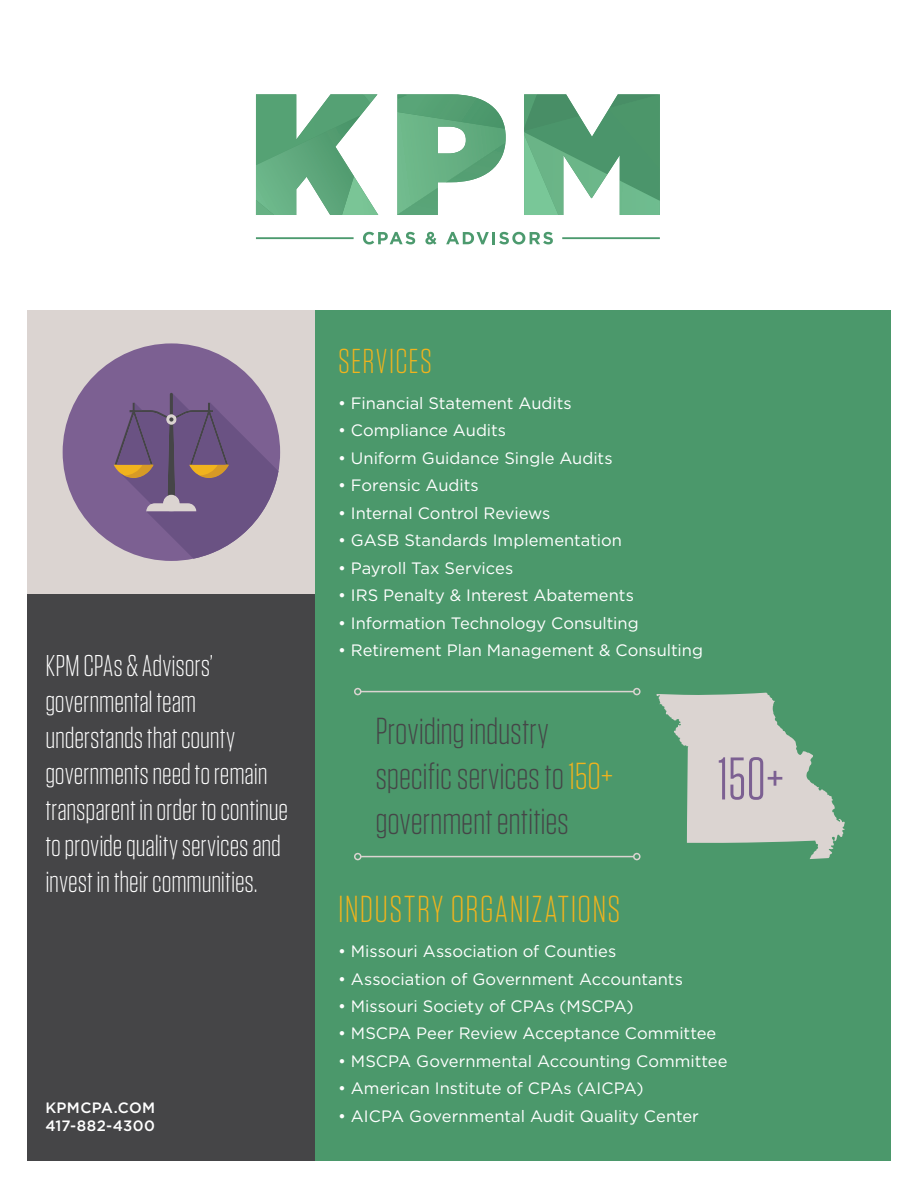
<style>
.page{position:relative;width:918px;height:1188px;background:#fff}
.page>*{position:absolute;margin:0;border:0;box-sizing:border-box;transform-origin:0 0}
.t1{font:60px "Tungsten Narrow";color:#7c6092}
.t2{font:300 37.5px/45px "Tungsten";letter-spacing:-.005em;color:#454547}
.t3{font:300 37.5px "Tungsten";letter-spacing:.035em;color:#f1b31d}
.t4{font:300 34.5px "Tungsten";letter-spacing:.035em;color:#f1b31d}
.t5{font:300 30px/36px "Tungsten";letter-spacing:-.005em;color:#fff}
.t6{font:16.5px "Gotham HTF";color:#fff}
.t7{font:500 15px "Gotham HTF";letter-spacing:.02em;color:#fff}
.s1{color:#f1b31d}
</style>
<div class="page">
<div style="left:315px;top:310px;width:576px;height:851px;background:#4b986b"></div>
<div style="left:27px;top:594px;width:288px;height:567px;background:#454547"></div>
<div style="left:27px;top:310px;width:288px;height:284px;background:#dbd4d1"></div>
<hr style="left:361px;top:691px;width:273px;height:1px;background:#dbd4d1">
<div style="left:354px;top:688px;width:8px;height:7px;border:2px solid #dbd4d1;border-radius:50%"></div>
<div style="left:633px;top:688px;width:8px;height:7px;border:2px solid #dbd4d1;border-radius:50%"></div>
<svg style="left:656px;top:693px;width:189px;height:166px"></svg>
<hr style="left:361px;top:856px;width:273px;height:1px;background:#dbd4d1">
<div style="left:354px;top:853px;width:8px;height:7px;border:2px solid #dbd4d1;border-radius:50%"></div>
<div style="left:633px;top:853px;width:8px;height:7px;border:2px solid #dbd4d1;border-radius:50%"></div>
<div style="left:63px;top:343px;width:217px;height:218px;background:#7c6092;border-radius:50%"></div>
<hr style="left:170px;top:393px;width:3px;height:28px;background:#454547;border-radius:2px">
<svg style="left:114px;top:394px;width:165px;height:165px"></svg>
<svg style="left:363px;top:232px;width:52px;height:12px"></svg>
<svg style="left:425px;top:232px;width:12px;height:13px"></svg>
<svg style="left:446px;top:232px;width:107px;height:12px"></svg>
<svg style="left:256px;top:237px;width:98px;height:2px"></svg>
<svg style="left:562px;top:237px;width:98px;height:2px"></svg>
<svg style="left:524px;top:94px;width:136px;height:121px"></svg>
<svg style="left:397px;top:94px;width:109px;height:121px"></svg>
<svg style="left:256px;top:94px;width:122px;height:121px"></svg>
<p class="t5" style="left:45px;top:648px;width:244px">KPM CPAs &amp; Advisors’ governmental team understands that county governments need to remain transparent in order to continue to provide quality services and invest in their communities.</p>
<p class="t7" style="left:45px;top:1100px;width:111px">KPMCPA.COM</p>
<p class="t7" style="left:45px;top:1118px;width:111px">417-882-4300</p>
<p class="t4" style="left:338px;top:344px;width:95px">SERVICES</p>
<p class="t6" style="left:338px;top:394px;width:235px">• Financial Statement Audits</p>
<p class="t6" style="left:338px;top:421px;width:170px">• Compliance Audits</p>
<p class="t6" style="left:338px;top:449px;width:276px">• Uniform Guidance Single Audits</p>
<p class="t6" style="left:338px;top:476px;width:142px">• Forensic Audits</p>
<p class="t6" style="left:338px;top:504px;width:214px">• Internal Control Reviews</p>
<p class="t6" style="left:338px;top:531px;width:285px">• GASB Standards Implementation</p>
<p class="t6" style="left:338px;top:559px;width:177px">• Payroll Tax Services</p>
<p class="t6" style="left:338px;top:586px;width:297px">• IRS Penalty &amp; Interest Abatements</p>
<p class="t6" style="left:338px;top:614px;width:302px">• Information Technology Consulting</p>
<p class="t6" style="left:338px;top:641px;width:367px">• Retirement Plan Management &amp; Consulting</p>
<p class="t2" style="left:375px;top:709px;width:239px">Providing industry specific services to <span class="s1">150+ </span>government entities</p>
<p class="t1" style="left:718px;top:749px;width:67px">150+</p>
<p class="t3" style="left:338px;top:890px;width:284px">INDUSTRY ORGANIZATIONS</p>
<p class="t6" style="left:338px;top:942px;width:280px">• Missouri Association of Counties</p>
<p class="t6" style="left:338px;top:970px;width:346px">• Association of Government Accountants</p>
<p class="t6" style="left:338px;top:997px;width:297px">• Missouri Society of CPAs (MSCPA)</p>
<p class="t6" style="left:338px;top:1025px;width:380px">• MSCPA Peer Review Acceptance Committee</p>
<p class="t6" style="left:338px;top:1052px;width:391px">• MSCPA Governmental Accounting Committee</p>
<p class="t6" style="left:338px;top:1079px;width:307px">• American Institute of CPAs (AICPA)</p>
<p class="t6" style="left:338px;top:1107px;width:362px">• AICPA Governmental Audit Quality Center</p>
</div>
